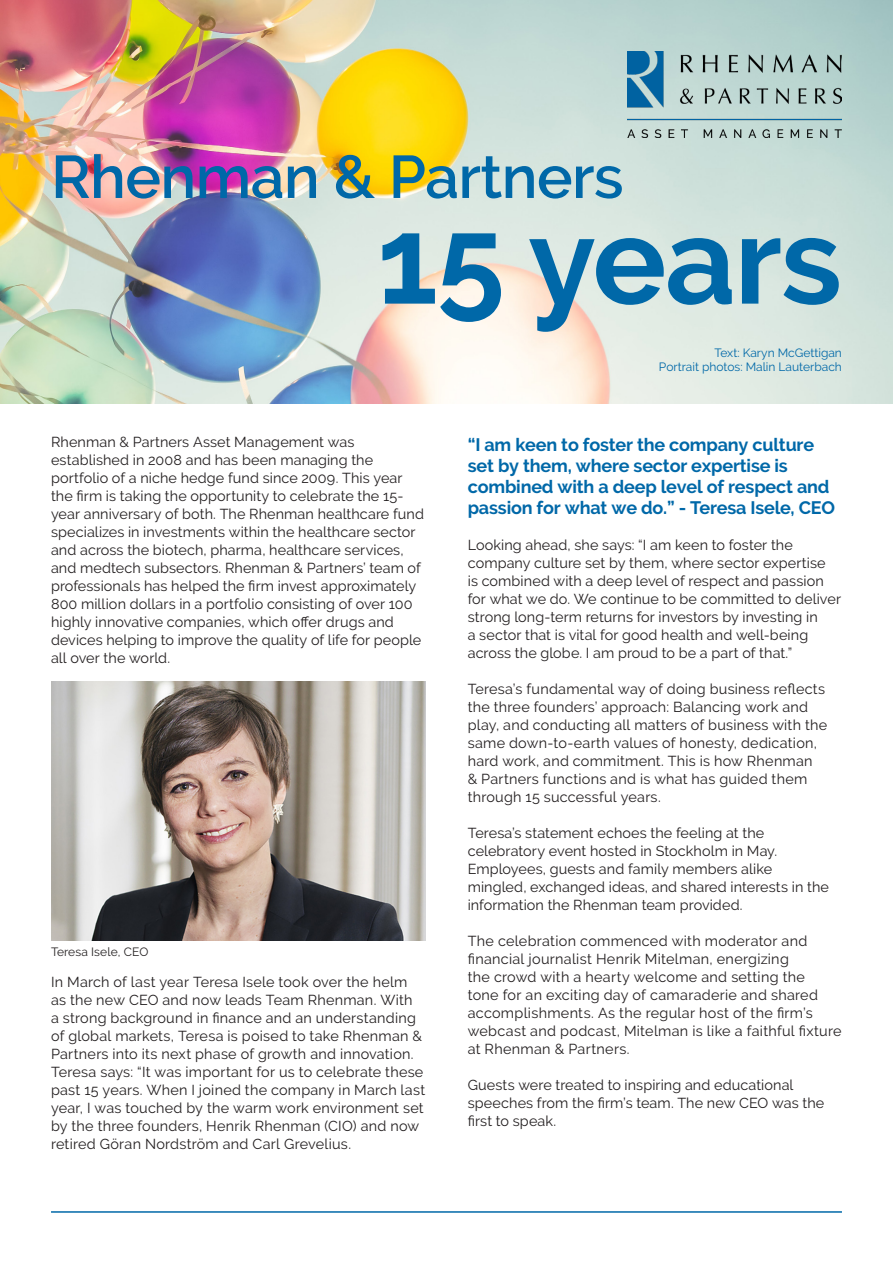
<style>
.page{position:relative;width:893px;height:1263px;background:#fff}
.page>*{position:absolute;margin:0;border:0;box-sizing:border-box;transform-origin:0 0}
.t1{font:700 123px "Raleway";letter-spacing:-.01em;color:#0068a8}
.t2{font:600 60px "Raleway";letter-spacing:-.01em;color:#0068a8}
.t3{font:700 18px/21px "Raleway";letter-spacing:-.01em;color:#0068a8}
.t4{font:14.4px/18px "Raleway";letter-spacing:.01em;color:#231f20}
.t5{font:12px "Raleway";color:#0068a8}
.t6{font:12px "Raleway";letter-spacing:.01em;color:#231f20}
</style>
<div class="page">
<img style="left:0;top:0;width:893px;height:404px">
<img style="left:627px;top:51px;width:215px;height:86px">
<img style="left:51px;top:681px;width:374px;height:260px">
<hr style="left:51px;top:1211px;width:791px;height:2px;background:#0068a8">
<p class="t2" style="left:51px;top:142px;width:574px">Rhenman &amp; Partners</p>
<p class="t1" style="left:377px;top:190px;width:466px">15 years</p>
<p class="t4" style="left:51px;top:433px;width:374px">Rhenman &amp; Partners Asset Management was established in 2008 and has been managing the portfolio of a niche hedge fund since 2009. This year the firm is taking the opportunity to celebrate the 15- year anniversary of both. The Rhenman healthcare fund specializes in investments within the healthcare sector and across the biotech, pharma, healthcare services, and medtech subsectors. Rhenman &amp; Partners’ team of professionals has helped the firm invest approximately 800 million dollars in a portfolio consisting of over 100 highly innovative companies, which offer drugs and devices helping to improve the quality of life for people all over the world.</p>
<p class="t6" style="left:51px;top:945px;width:99px">Teresa Isele, CEO</p>
<p class="t4" style="left:51px;top:973px;width:376px">In March of last year Teresa Isele took over the helm as the new CEO and now leads Team Rhenman. With<br>a strong background in finance and an understanding of global markets, Teresa is poised to take Rhenman &amp; Partners into its next phase of growth and innovation.<br>Teresa says: “It was important for us to celebrate these past 15 years. When I joined the company in March last year, I was touched by the warm work environment set by the three founders, Henrik Rhenman (CIO) and now retired Göran Nordström and Carl Grevelius.</p>
<p class="t5" style="left:714px;top:346px;width:129px">Text: Karyn McGettigan</p>
<p class="t5" style="left:659px;top:360px;width:184px">Portrait photos: Malin Lauterbach</p>
<p class="t3" style="left:468px;top:434px;width:369px">“I am keen to foster the company culture set by them, where sector expertise is combined with a deep level of respect and passion for what we do.” - Teresa Isele, CEO</p>
<p class="t4" style="left:468px;top:536px;width:375px">Looking ahead, she says: “I am keen to foster the company culture set by them, where sector expertise<br>is combined with a deep level of respect and passion for what we do. We continue to be committed to deliver strong long-term returns for investors by investing in<br>a sector that is vital for good health and well-being across the globe. I am proud to be a part of that.”</p>
<p class="t4" style="left:468px;top:680px;width:361px">Teresa’s fundamental way of doing business reflects the three founders’ approach: Balancing work and play, and conducting all matters of business with the same down-to-earth values of honesty, dedication, hard work, and commitment. This is how Rhenman<br>&amp; Partners functions and is what has guided them through 15 successful years.</p>
<p class="t4" style="left:468px;top:824px;width:363px">Teresa’s statement echoes the feeling at the celebratory event hosted in Stockholm in May.<br>Employees, guests and family members alike mingled, exchanged ideas, and shared interests in the information the Rhenman team provided.</p>
<p class="t4" style="left:468px;top:932px;width:375px">The celebration commenced with moderator and financial journalist Henrik Mitelman, energizing<br>the crowd with a hearty welcome and setting the<br>tone for an exciting day of camaraderie and shared accomplishments. As the regular host of the firm’s webcast and podcast, Mitelman is like a faithful fixture at Rhenman &amp; Partners.</p>
<p class="t4" style="left:468px;top:1076px;width:358px">Guests were treated to inspiring and educational speeches from the firm’s team. The new CEO was the first to speak.</p>
</div>
